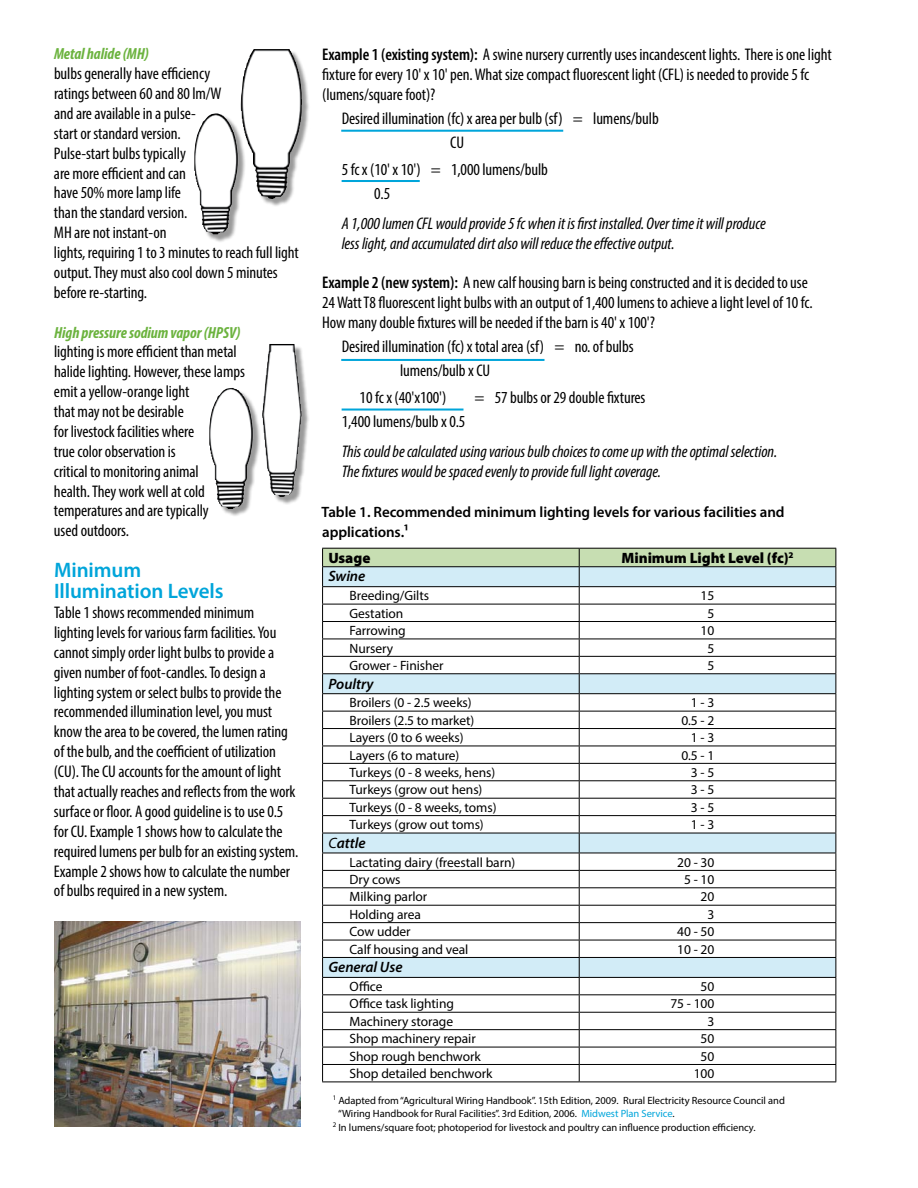
<style>
.page{position:relative;width:918px;height:1188px;background:#fff}
.page>*{position:absolute;margin:0;border:0;box-sizing:border-box;transform-origin:0 0}
.t1{font:600 21px/21px "Myriad Pro";letter-spacing:-.005em;color:#00a5da}
.t2{font:condensed 16.8px/20px "Myriad Pro";letter-spacing:-.005em;color:#000}
.t3{font:italic condensed 16.8px/20px "Myriad Pro";letter-spacing:-.005em;color:#000}
.t4{font:italic 700 condensed 16.2px "Myriad Pro";letter-spacing:-.005em;color:#6cb33f}
.t5{font:600 15px/19.8px "Myriad Pro";letter-spacing:-.005em;color:#000}
.t6{font:italic 600 15px "Myriad Pro";letter-spacing:-.005em;color:#000}
.t7{font:900 15px "Myriad Pro";letter-spacing:-.005em;color:#000}
.t8{font:13.5px "Myriad Pro";letter-spacing:-.005em;color:#000}
.t9{font:10.5px "Myriad Pro";letter-spacing:-.005em;color:#000}
.s1{font-weight:600}
.s2{font-weight:400}
.s3{color:#00a5da}
</style>
<div class="page">
<hr style="left:341px;top:130px;width:222px;height:2px;background:#00a5da">
<hr style="left:342px;top:180px;width:78px;height:2px;background:#00a5da">
<svg style="left:322px;top:548px;width:515px;height:534px"></svg>
<hr style="left:322px;top:1082px;width:257px;height:1px;background:#000">
<hr style="left:579px;top:1082px;width:257px;height:1px;background:#000">
<img style="left:54px;top:921px;width:247px;height:205px">
<div style="left:242px;top:50px;width:68px;height:157px;background:#000;opacity:.4"></div>
<img style="left:240px;top:49px;width:62px;height:150px">
<div style="left:196px;top:115px;width:50px;height:128px;background:#000;opacity:.4"></div>
<img style="left:194px;top:113px;width:45px;height:121px">
<div style="left:264px;top:345px;width:45px;height:160px;background:#000;opacity:.4"></div>
<img style="left:262px;top:344px;width:40px;height:153px">
<div style="left:211px;top:390px;width:50px;height:127px;background:#000;opacity:.4"></div>
<img style="left:209px;top:388px;width:45px;height:121px">
<hr style="left:341px;top:359px;width:203px;height:2px;background:#00a5da">
<hr style="left:342px;top:409px;width:121px;height:2px;background:#00a5da">
<p class="t4" style="left:54px;top:44px;width:97px">Metal halide (MH)</p>
<p class="t2" style="left:54px;top:63px;width:246px">bulbs generally have efficiency<br>ratings between 60 and 80 lm/W<br>and are available in a pulse-<br>start or standard version.<br>Pulse-start bulbs typically<br>are more efficient and can<br>have 50% more lamp life<br>than the standard version.<br>MH are not instant-on<br>lights, requiring 1 to 3 minutes to reach full light output. They must also cool down 5 minutes before re-starting.</p>
<p class="t4" style="left:54px;top:322px;width:188px">High pressure sodium vapor (HPSV)</p>
<p class="t2" style="left:54px;top:342px;width:192px">lighting is more efficient than metal halide lighting. However, these lamps emit a yellow-orange light<br>that may not be desirable<br>for livestock facilities where<br>true color observation is<br>critical to monitoring animal<br>health. They work well at cold temperatures and are typically<br>used outdoors.</p>
<p class="t1" style="left:54px;top:559px;width:171px">Minimum<br>Illumination Levels</p>
<p class="t2" style="left:54px;top:602px;width:246px">Table 1 shows recommended minimum lighting levels for various farm facilities. You cannot simply order light bulbs to provide a given number of foot-candles. To design a lighting system or select bulbs to provide the recommended illumination level, you must know the area to be covered, the lumen rating of the bulb, and the coefficient of utilization (CU). The CU accounts for the amount of light that actually reaches and reflects from the work surface or floor. A good guideline is to use 0.5 for CU. Example 1 shows how to calculate the required lumens per bulb for an existing system.<br>Example 2 shows how to calculate the number of bulbs required in a new system.</p>
<p class="t2" style="left:322px;top:44px;width:511px"><span class="s1">Example 1 (existing system):</span> A swine nursery currently uses incandescent lights. There is one light fixture for every 10' x 10' pen. What size compact fluorescent light (CFL) is needed to provide 5 fc (lumens/square foot)?</p>
<p class="t2" style="left:450px;top:106px;width:210px;line-height:24px;text-indent:-109px">Desired illumination (fc) x area per bulb (sf) = lumens/bulb<br>CU</p>
<p class="t2" style="left:374px;top:157px;width:175px;line-height:24px;text-indent:-32px">5 fc x (10' x 10') = 1,000 lumens/bulb<br>0.5</p>
<p class="t3" style="left:342px;top:213px;width:426px">A 1,000 lumen CFL would provide 5 fc when it is first installed. Over time it will produce less light, and accumulated dirt also will reduce the effective output.</p>
<p class="t2" style="left:322px;top:273px;width:492px"><span class="s1">Example 2 (new system):</span> A new calf housing barn is being constructed and it is decided to use<br>24 Watt T8 fluorescent light bulbs with an output of 1,400 lumens to achieve a light level of 10 fc.<br>How many double fixtures will be needed if the barn is 40' x 100'?</p>
<p class="t2" style="left:400px;top:334px;width:235px;line-height:24px;text-indent:-58px">Desired illumination (fc) x total area (sf) = no. of bulbs lumens/bulb x CU</p>
<p class="t2" style="left:360px;top:387px;width:88px">10 fc x (40'x100')</p>
<p class="t2" style="left:474px;top:387px;width:173px">= 57 bulbs or 29 double fixtures</p>
<p class="t2" style="left:342px;top:411px;width:125px">1,400 lumens/bulb x 0.5</p>
<p class="t3" style="left:342px;top:441px;width:437px">This could be calculated using various bulb choices to come up with the optimal selection.<br>The fixtures would be spaced evenly to provide full light coverage.</p>
<p class="t5" style="left:322px;top:502px;width:465px">Table 1. Recommended minimum lighting levels for various facilities and applications.1</p>
<p class="t7" style="left:329px;top:548px;width:43px">Usage</p>
<p class="t7" style="left:622px;top:548px;width:174px">Minimum Light Level (fc)<sup>2</sup></p>
<p class="t6" style="left:329px;top:567px;width:38px">Swine</p>
<p class="t8" style="left:350px;top:587px;width:81px">Breeding/Gilts</p>
<p class="t8" style="left:701px;top:587px;width:15px">15</p>
<p class="t8" style="left:350px;top:605px;width:55px">Gestation</p>
<p class="t8" style="left:707px;top:605px;width:8px">5</p>
<p class="t8" style="left:350px;top:622px;width:58px">Farrowing</p>
<p class="t8" style="left:701px;top:622px;width:15px">10</p>
<p class="t8" style="left:350px;top:640px;width:45px">Nursery</p>
<p class="t8" style="left:707px;top:640px;width:8px">5</p>
<p class="t8" style="left:350px;top:657px;width:96px">Grower - Finisher</p>
<p class="t8" style="left:707px;top:657px;width:8px">5</p>
<p class="t6" style="left:329px;top:674px;width:46px">Poultry</p>
<p class="t8" style="left:350px;top:694px;width:124px">Broilers (0 - 2.5 weeks)</p>
<p class="t8" style="left:691px;top:694px;width:25px">1 - 3</p>
<p class="t8" style="left:350px;top:712px;width:126px">Broilers (2.5 to market)</p>
<p class="t8" style="left:681px;top:712px;width:35px">0.5 - 2</p>
<p class="t8" style="left:350px;top:729px;width:115px">Layers (0 to 6 weeks)</p>
<p class="t8" style="left:691px;top:729px;width:25px">1 - 3</p>
<p class="t8" style="left:350px;top:747px;width:111px">Layers (6 to mature)</p>
<p class="t8" style="left:681px;top:747px;width:35px">0.5 - 1</p>
<p class="t8" style="left:350px;top:764px;width:147px">Turkeys (0 - 8 weeks, hens)</p>
<p class="t8" style="left:691px;top:764px;width:25px">3 - 5</p>
<p class="t8" style="left:350px;top:782px;width:134px">Turkeys (grow out hens)</p>
<p class="t8" style="left:691px;top:782px;width:25px">3 - 5</p>
<p class="t8" style="left:350px;top:799px;width:149px">Turkeys (0 - 8 weeks, toms)</p>
<p class="t8" style="left:691px;top:799px;width:25px">3 - 5</p>
<p class="t8" style="left:350px;top:816px;width:136px">Turkeys (grow out toms)</p>
<p class="t8" style="left:691px;top:816px;width:25px">1 - 3</p>
<p class="t6" style="left:329px;top:833px;width:38px"><span class="s2">C</span>attle</p>
<p class="t8" style="left:350px;top:854px;width:167px">Lactating dairy (freestall barn)</p>
<p class="t8" style="left:677px;top:854px;width:39px">20 - 30</p>
<p class="t8" style="left:350px;top:871px;width:52px">Dry cows</p>
<p class="t8" style="left:684px;top:871px;width:32px">5 - 10</p>
<p class="t8" style="left:350px;top:889px;width:79px">Milking parlor</p>
<p class="t8" style="left:701px;top:889px;width:15px">20</p>
<p class="t8" style="left:350px;top:906px;width:73px">Holding area</p>
<p class="t8" style="left:707px;top:906px;width:8px">3</p>
<p class="t8" style="left:350px;top:923px;width:63px">Cow udder</p>
<p class="t8" style="left:677px;top:923px;width:39px">40 - 50</p>
<p class="t8" style="left:350px;top:941px;width:120px">Calf housing and veal</p>
<p class="t8" style="left:677px;top:941px;width:39px">10 - 20</p>
<p class="t6" style="left:329px;top:958px;width:75px">General Use</p>
<p class="t8" style="left:350px;top:978px;width:35px">Office</p>
<p class="t8" style="left:701px;top:978px;width:15px">50</p>
<p class="t8" style="left:350px;top:996px;width:106px">Office task lighting</p>
<p class="t8" style="left:670px;top:996px;width:46px">75 - 100</p>
<p class="t8" style="left:350px;top:1013px;width:105px">Machinery storage</p>
<p class="t8" style="left:707px;top:1013px;width:8px">3</p>
<p class="t8" style="left:350px;top:1030px;width:128px">Shop machinery repair</p>
<p class="t8" style="left:701px;top:1030px;width:15px">50</p>
<p class="t8" style="left:350px;top:1048px;width:133px">Shop rough benchwork</p>
<p class="t8" style="left:701px;top:1048px;width:15px">50</p>
<p class="t8" style="left:350px;top:1065px;width:144px">Shop detailed benchwork</p>
<p class="t8" style="left:694px;top:1065px;width:22px">100</p>
<p class="t9" style="left:333px;top:1094px;width:454px"><sup>1</sup> Adapted from “Agricultural Wiring Handbook”. 15th Edition, 2009. Rural Electricity Resource Council and</p>
<p class="t9" style="left:338px;top:1107px;width:338px">“Wiring Handbook for Rural Facilities”. 3rd Edition, 2006. <span class="s3">Midwest Plan Service</span>.</p>
<p class="t9" style="left:333px;top:1121px;width:424px"><sup>2</sup> In lumens/square foot; photoperiod for livestock and poultry can influence production efficiency.</p>
</div>
